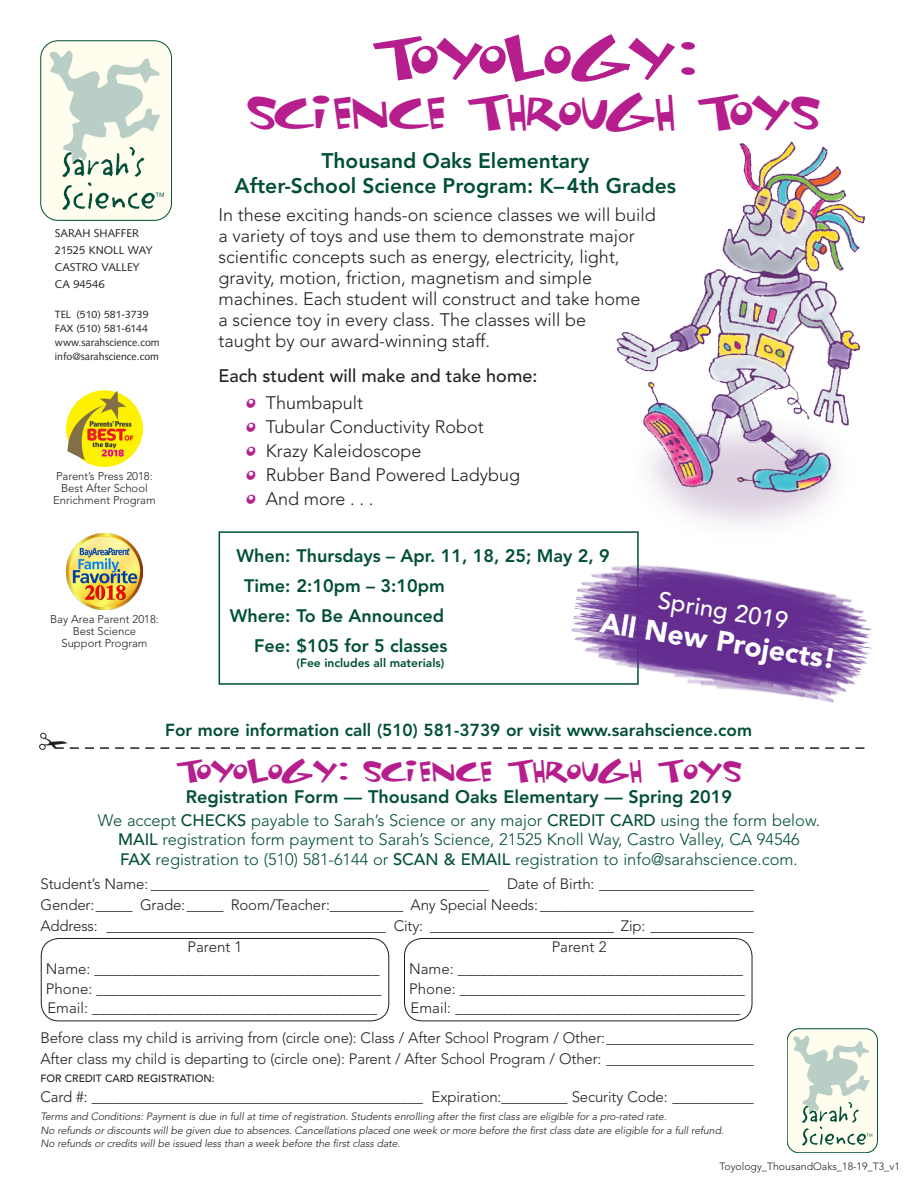
<style>
.page{position:relative;width:918px;height:1188px;background:#fff}
.page>*{position:absolute;margin:0;border:0;box-sizing:border-box;transform-origin:0 0}
.t1{font:54px "Funhouse";letter-spacing:-.17em;color:#b61d8d}
.t2{font:45px "Funhouse";letter-spacing:-.16em;color:#b61d8d}
.t3{font:28.5px "Funhouse";letter-spacing:-.145em;color:#b61d8d}
.t4{font:900 28.35px "Avenir";color:#fff}
.t5{font:500 24px "Avenir";color:#fff}
.t6{font:800 21px/25.5px "Avenir";color:#004f36;text-align:center}
._1_Text{font:300 18px/21px "Avenir";color:#231f20}
._2_Schedule{font:800 18px "Avenir";color:#004f36}
._1_Text-2{font:500 18px "Avenir";color:#231f20}
.t7{font:800 17.25px "Avenir";color:#004f36}
.t8{font:300 16.5px "Avenir";color:#004f36}
.t9{font:300 15px/19.5px "Avenir";letter-spacing:-.01em;color:#231f20}
._2_Schedule-2{font:800 12px "Avenir";color:#004f36}
._1_Text-3{font:300 11.25px/12px "Avenir";color:#231f20;text-align:center}
.t10{font:11.25px/17.2px "Syntax";color:#231f20}
.t11{font:italic 300 10.5px/13.5px "Avenir";letter-spacing:-.01em;color:#231f20}
.t12{font:10.5px/14.2px "Syntax";color:#231f20}
._1_Text-4{font:300 10.5px "Avenir";color:#231f20}
.t13{font:500 10.5px "Avenir";color:#231f20}
.s1{font-family:"Funhouse";font-weight:400;color:#b61d8d}
.s2{font-weight:500}
</style>
<div class="page">
<svg style="left:39px;top:733px;width:825px;height:17px"></svg>
<div style="left:787px;top:1029px;width:90px;height:124px;background:#fffdee;border-radius:12px"></div>
<div style="left:787px;top:1029px;width:91px;height:124px;border:1px solid #004f36;border-radius:12px"></div>
<svg style="left:793px;top:1035px;width:79px;height:110px"></svg>
<img style="left:616px;top:141px;width:250px;height:384px">
<div style="left:41px;top:41px;width:131px;height:179px;background:#fffdee;border-radius:17px"></div>
<div style="left:41px;top:41px;width:131px;height:180px;border:1px solid #004f36;border-radius:17px"></div>
<svg style="left:49px;top:50px;width:115px;height:160px"></svg>
<img style="left:66px;top:534px;width:76px;height:76px">
<img style="left:66px;top:391px;width:76px;height:76px">
<div style="left:219px;top:531px;width:420px;height:154px;border:2px solid #004f36"></div>
<div style="left:41px;top:938px;width:348px;height:83px;border:1px solid #231f20;border-radius:18px"></div>
<div style="left:404px;top:938px;width:348px;height:83px;border:1px solid #231f20;border-radius:18px"></div>
<img style="left:564px;top:535px;width:309px;height:168px">
<p class="t10" style="left:55px;top:224px;width:99px">SARAH SHAFFER<br>21525 KNOLL WAY<br>CASTRO VALLEY<br>CA 94546</p>
<p class="t12" style="left:55px;top:307px;width:95px">TEL (510) 581-3739<br>FAX (510) 581-6144</p>
<p class="t12" style="left:55px;top:335px;width:106px">www.sarahscience.com</p>
<p class="t12" style="left:55px;top:350px;width:106px">info@sarahscience.com</p>
<p class="_1_Text-3" style="left:53px;top:470px;width:104px">Parent’s Press 2018:<br>Best After School<br>Enrichment Program</p>
<p class="_1_Text-3" style="left:50px;top:613px;width:110px">Bay Area Parent 2018:<br>Best Science<br>Support Program</p>
<p class="t1" style="left:369px;top:21px;width:331px">TOYOLOGY:</p>
<p class="t2" style="left:244px;top:81px;width:580px">SCIENCE THROUGH TOYS</p>
<p class="t6" style="left:235px;top:148px;width:443px">Thousand Oaks Elementary<br>After-School Science Program: K–4th Grades</p>
<p class="_1_Text" style="left:219px;top:205px;width:439px">In these exciting hands-on science classes we will build a variety of toys and use them to demonstrate major scientific concepts such as energy, electricity, light, gravity, motion, friction, magnetism and simple machines. Each student will construct and take home<br>a science toy in every class. The classes will be<br>taught by our award-winning staff.</p>
<p class="_1_Text-2" style="left:219px;top:366px;width:320px">Each student will make and take home:</p>
<p class="_1_Text" style="left:246px;top:392px;width:119px"><span class="s1">o</span> Thumbapult</p>
<p class="_1_Text" style="left:246px;top:416px;width:240px"><span class="s1">o</span> Tubular Conductivity Robot</p>
<p class="_1_Text" style="left:246px;top:440px;width:177px"><span class="s1">o</span> Krazy Kaleidoscope</p>
<p class="_1_Text" style="left:246px;top:464px;width:276px"><span class="s1">o</span> Rubber Band Powered Ladybug</p>
<p class="_1_Text" style="left:246px;top:488px;width:130px"><span class="s1">o</span> And more . . .</p>
<p class="_2_Schedule" style="left:237px;top:545px;width:375px">When: Thursdays – Apr. 11, 18, 25; May 2, 9</p>
<p class="_2_Schedule" style="left:244px;top:575px;width:202px">Time: 2:10pm – 3:10pm</p>
<p class="_2_Schedule" style="left:230px;top:605px;width:216px">Where: To Be Announced</p>
<p class="_2_Schedule" style="left:254px;top:636px;width:195px">Fee: $105 for 5 classes</p>
<p class="_2_Schedule-2" style="left:297px;top:656px;width:149px">(Fee includes all materials)</p>
<p class="t5" style="left:661px;top:586px;width:133px;rotate:9deg">Spring 2019</p>
<p class="t4" style="left:603px;top:605px;width:239px;rotate:9deg">All New Projects!</p>
<p class="t7" style="left:165px;top:720px;width:588px">For more information call (510) 581-3739 or visit www.sarahscience.com</p>
<p class="t3" style="left:174px;top:751px;width:571px">Toyology: Science Through Toys</p>
<p class="_2_Schedule" style="left:186px;top:786px;width:548px">Registration Form — Thousand Oaks Elementary — Spring 2019</p>
<p class="t8" style="left:98px;top:810px;width:724px">We accept <span class="s2">CHECKS</span> payable to Sarah’s Science or any major <span class="s2">CREDIT CARD</span> using the form below.</p>
<p class="t8" style="left:118px;top:830px;width:683px"><span class="s2">MAIL</span> registration form payment to Sarah’s Science, 21525 Knoll Way, Castro Valley, CA 94546</p>
<p class="t8" style="left:120px;top:849px;width:679px"><span class="s2">FAX</span> registration to (510) 581-6144 or <span class="s2">SCAN &amp; EMAIL</span> registration to info@sarahscience.com.</p>
<p class="t9" style="left:40px;top:874px;width:715px">Student’s Name: ______________________________________________ Date of Birth: _____________________</p>
<p class="t9" style="left:40px;top:895px;width:715px">Gender:_____ Grade:_____ Room/Teacher:__________ Any Special Needs: _____________________________</p>
<p class="t9" style="left:40px;top:916px;width:715px">Address: ______________________________________ City: _________________________ Zip: ______________</p>
<p class="t9" style="left:188px;top:937px;width:56px">Parent 1</p>
<p class="t9" style="left:552px;top:937px;width:56px">Parent 2</p>
<p class="t9" style="left:46px;top:959px;width:337px">Name: ______________________________________<br>Phone: ______________________________________<br>Email: ______________________________________</p>
<p class="t9" style="left:409px;top:959px;width:337px">Name: ______________________________________<br>Phone: ______________________________________<br>Email: ______________________________________</p>
<p class="t9" style="left:40px;top:1028px;width:715px">Before class my child is arriving from (circle one): Class / After School Program / Other:____________________</p>
<p class="t9" style="left:40px;top:1049px;width:715px">After class my child is departing to (circle one): Parent / After School Program / Other: ____________________</p>
<p class="t13" style="left:40px;top:1073px;width:176px">FOR CREDIT CARD REGISTRATION:</p>
<p class="t9" style="left:40px;top:1087px;width:715px">Card #: _____________________________________________ Expiration:_________ Security Code: ___________</p>
<p class="t11" style="left:40px;top:1110px;width:685px">Terms and Conditions: Payment is due in full at time of registration. Students enrolling after the first class are eligible for a pro-rated rate.<br>No refunds or discounts will be given due to absences. Cancellations placed one week or more before the first class date are eligible for a full refund.<br>No refunds or credits will be issued less than a week before the first class date.</p>
<p class="_1_Text-4" style="left:720px;top:1160px;width:182px">Toyology_ThousandOaks_18-19_T3_v1</p>
</div>
